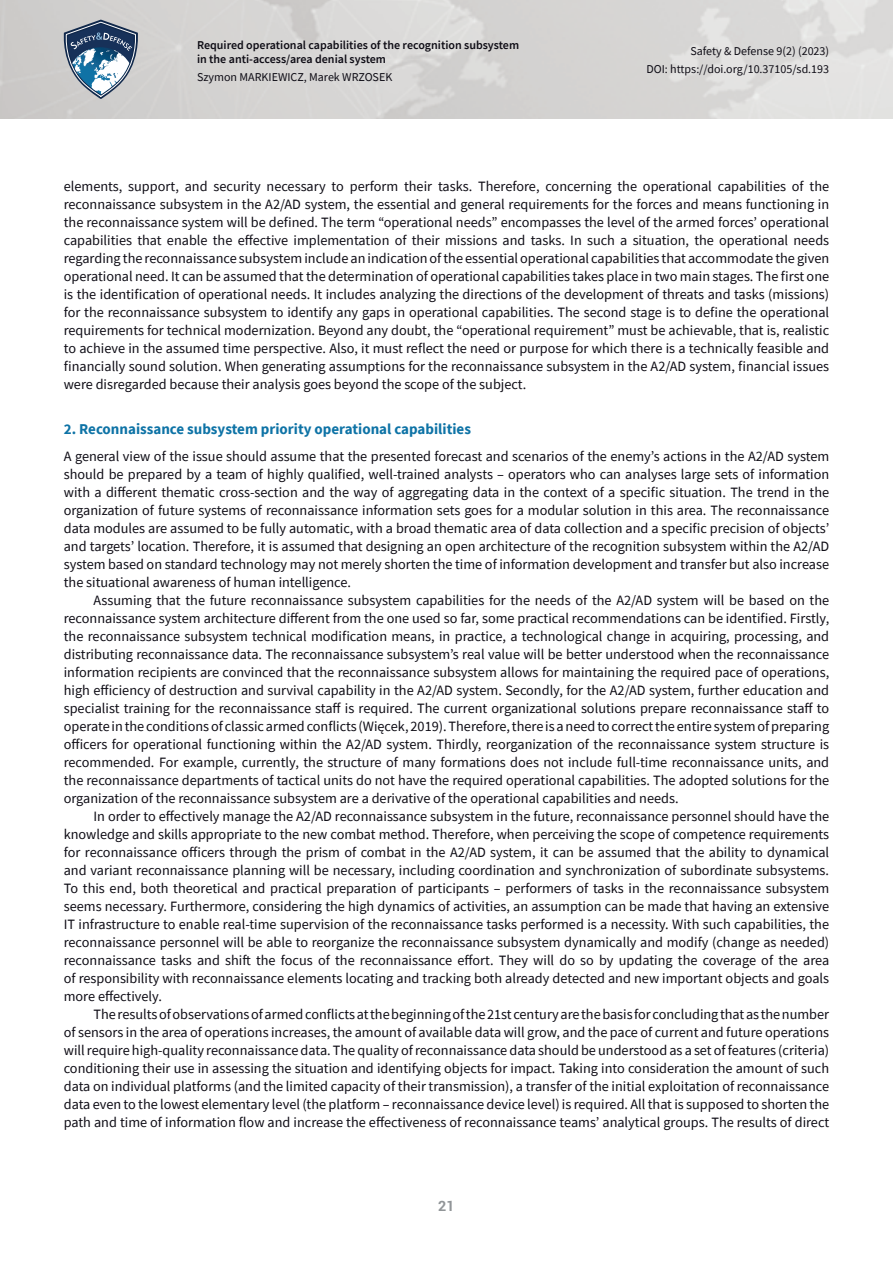
<style>
.page{position:relative;width:893px;height:1263px;background:#fff}
.page>*{position:absolute;margin:0;border:0;box-sizing:border-box;transform-origin:0 0}
.t1{font:700 15px "Source Sans Pro";color:#0e73a6}
.t2{font:14.25px/18px "Source Sans Pro";color:#0e0c15;text-align:justify}
.t3{font:700 14.25px "Roboto";color:#919598}
.t4{font:600 12px/14.4px "Source Sans Pro";color:#0e0c15}
.t5{font:12px/18px "Source Sans Pro";color:#0e0c15;text-align:right}
</style>
<div class="page">
<svg style="left:64px;top:20px;width:74px;height:79px;background:#8093a7"></svg>
<p class="t4" style="left:197px;top:37px;width:324px">Required operational capabilities of the recognition subsystem in the anti-access/area denial system</p>
<p class="t5" style="left:197px;top:68px;width:197px">Szymon MARKIEWICZ, Marek WRZOSEK</p>
<p class="t5" style="left:646px;top:42px;width:184px">Safety &amp; Defense 9(2) (2023)<br>DOI: https://doi.org/10.37105/sd.193</p>
<p class="t2" style="left:64px;top:177px;width:767px">elements, support, and security necessary to perform their tasks. Therefore, concerning the operational capabilities of the reconnaissance subsystem in the A2/AD system, the essential and general requirements for the forces and means functioning in the reconnaissance system will be defined. The term “operational needs” encompasses the level of the armed forces’ operational capabilities that enable the effective implementation of their missions and tasks. In such a situation, the operational needs regarding the reconnaissance subsystem include an indication of the essential operational capabilities that accommodate the given operational need. It can be assumed that the determination of operational capabilities takes place in two main stages. The first one is the identification of operational needs. It includes analyzing the directions of the development of threats and tasks (missions) for the reconnaissance subsystem to identify any gaps in operational capabilities. The second stage is to define the operational requirements for technical modernization. Beyond any doubt, the “operational requirement” must be achievable, that is, realistic to achieve in the assumed time perspective. Also, it must reflect the need or purpose for which there is a technically feasible and financially sound solution. When generating assumptions for the reconnaissance subsystem in the A2/AD system, financial issues were disregarded because their analysis goes beyond the scope of the subject.</p>
<p class="t1" style="left:64px;top:419px;width:409px">2. Reconnaissance subsystem priority operational capabilities</p>
<p class="t2" style="left:64px;top:447px;width:767px">A general view of the issue should assume that the presented forecast and scenarios of the enemy’s actions in the A2/AD system should be prepared by a team of highly qualified, well-trained analysts – operators who can analyses large sets of information with a different thematic cross-section and the way of aggregating data in the context of a specific situation. The trend in the organization of future systems of reconnaissance information sets goes for a modular solution in this area. The reconnaissance data modules are assumed to be fully automatic, with a broad thematic area of data collection and a specific precision of objects’ and targets’ location. Therefore, it is assumed that designing an open architecture of the recognition subsystem within the A2/AD system based on standard technology may not merely shorten the time of information development and transfer but also increase the situational awareness of human intelligence.</p>
<p class="t2" style="left:64px;top:591px;width:767px;text-indent:30px">Assuming that the future reconnaissance subsystem capabilities for the needs of the A2/AD system will be based on the reconnaissance system architecture different from the one used so far, some practical recommendations can be identified. Firstly, the reconnaissance subsystem technical modification means, in practice, a technological change in acquiring, processing, and distributing reconnaissance data. The reconnaissance subsystem’s real value will be better understood when the reconnaissance information recipients are convinced that the reconnaissance subsystem allows for maintaining the required pace of operations, high efficiency of destruction and survival capability in the A2/AD system. Secondly, for the A2/AD system, further education and specialist training for the reconnaissance staff is required. The current organizational solutions prepare reconnaissance staff to operate in the conditions of classic armed conflicts (Więcek, 2019). Therefore, there is a need to correct the entire system of preparing officers for operational functioning within the A2/AD system. Thirdly, reorganization of the reconnaissance system structure is recommended. For example, currently, the structure of many formations does not include full-time reconnaissance units, and the reconnaissance departments of tactical units do not have the required operational capabilities. The adopted solutions for the organization of the reconnaissance subsystem are a derivative of the operational capabilities and needs.</p>
<p class="t2" style="left:64px;top:807px;width:767px;text-indent:30px">In order to effectively manage the A2/AD reconnaissance subsystem in the future, reconnaissance personnel should have the knowledge and skills appropriate to the new combat method. Therefore, when perceiving the scope of competence requirements for reconnaissance officers through the prism of combat in the A2/AD system, it can be assumed that the ability to dynamical and variant reconnaissance planning will be necessary, including coordination and synchronization of subordinate subsystems.<br>To this end, both theoretical and practical preparation of participants – performers of tasks in the reconnaissance subsystem seems necessary. Furthermore, considering the high dynamics of activities, an assumption can be made that having an extensive IT infrastructure to enable real-time supervision of the reconnaissance tasks performed is a necessity. With such capabilities, the reconnaissance personnel will be able to reorganize the reconnaissance subsystem dynamically and modify (change as needed) reconnaissance tasks and shift the focus of the reconnaissance effort. They will do so by updating the coverage of the area of responsibility with reconnaissance elements locating and tracking both already detected and new important objects and goals more effectively.</p>
<p class="t2" style="left:64px;top:1005px;width:767px;text-indent:30px">The results of observations of armed conflicts at the beginning of the 21st century are the basis for concluding that as the number of sensors in the area of operations increases, the amount of available data will grow, and the pace of current and future operations will require high-quality reconnaissance data. The quality of reconnaissance data should be understood as a set of features (criteria) conditioning their use in assessing the situation and identifying objects for impact. Taking into consideration the amount of such data on individual platforms (and the limited capacity of their transmission), a transfer of the initial exploitation of reconnaissance data even to the lowest elementary level (the platform – reconnaissance device level) is required. All that is supposed to shorten the path and time of information flow and increase the effectiveness of reconnaissance teams’ analytical groups. The results of direct</p>
<p class="t3" style="left:438px;top:1196px;width:18px">21</p>
</div>
